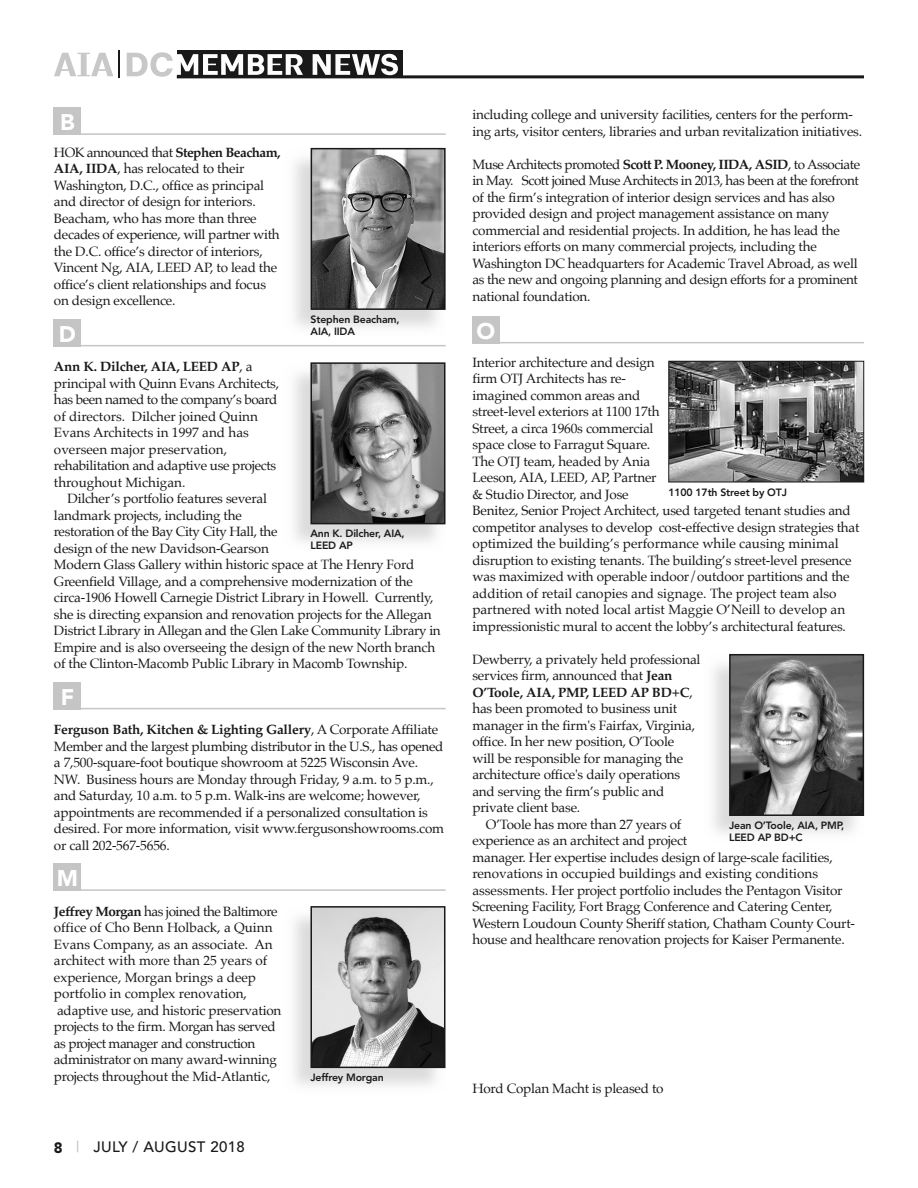
<style>
.page{position:relative;width:918px;height:1188px;background:#fff}
.page>*{position:absolute;margin:0;border:0;box-sizing:border-box;transform-origin:0 0}
.t1{font:900 22.5px "Avenir";color:#fff}
.t2{font:500 15px "Avenir";letter-spacing:.025em;color:#191919}
.t3{font:13.5px/16.5px "Palatino";letter-spacing:-.015em;color:#191919}
.t4{font:800 10.5px/12px "Avenir";letter-spacing:-.015em;color:#191919}
.s1{font-weight:700}
.s2{font-weight:900}
.s3{color:#c5c5c5}
</style>
<div class="page">
<hr style="left:177px;top:75px;width:687px;height:3px;background:#191919">
<div style="left:177px;top:50px;width:226px;height:28px;background:#191919"></div>
<svg style="left:54px;top:53px;width:59px;height:23px"></svg>
<hr style="left:118px;top:50px;width:2px;height:28px;background:#191919">
<svg style="left:127px;top:52px;width:176px;height:25px"></svg>
<svg style="left:313px;top:54px;width:85px;height:21px"></svg>
<div style="left:54px;top:108px;width:27px;height:27px;background:#c5c5c5"></div>
<hr style="left:54px;top:133px;width:392px;height:2px;background:#c5c5c5">
<div style="left:472px;top:317px;width:27px;height:27px;background:#c5c5c5"></div>
<hr style="left:472px;top:342px;width:392px;height:1px;background:#c5c5c5">
<div style="left:54px;top:320px;width:27px;height:27px;background:#c5c5c5"></div>
<hr style="left:54px;top:345px;width:392px;height:1px;background:#c5c5c5">
<div style="left:54px;top:682px;width:27px;height:27px;background:#c5c5c5"></div>
<hr style="left:54px;top:708px;width:392px;height:1px;background:#c5c5c5">
<div style="left:54px;top:864px;width:27px;height:27px;background:#c5c5c5"></div>
<hr style="left:54px;top:889px;width:392px;height:2px;background:#c5c5c5">
<img style="left:313px;top:909px;width:129px;height:156px">
<div style="left:310px;top:906px;width:135px;height:162px;border:2px solid #191919"></div>
<img style="left:294px;top:148px;width:143px;height:180px">
<img style="left:314px;top:151px;width:129px;height:156px">
<div style="left:311px;top:148px;width:135px;height:162px;border:2px solid #191919"></div>
<img style="left:732px;top:657px;width:129px;height:156px">
<div style="left:729px;top:654px;width:135px;height:162px;border:2px solid #191919"></div>
<img style="left:670px;top:363px;width:192px;height:117px">
<div style="left:668px;top:361px;width:196px;height:121px;border:1px solid #191919"></div>
<img style="left:313px;top:365px;width:129px;height:156px">
<div style="left:310px;top:362px;width:135px;height:162px;border:2px solid #191919"></div>
<h1 class="t1" style="left:60px;top:103px;width:16px">B</h1>
<p class="t3" style="left:54px;top:145px;width:228px">HOK announced that <span class="s1">Stephen Beacham, AIA, IIDA</span>, has relocated to their Washington, D.C., office as principal and director of design for interiors.<br>Beacham, who has more than three decades of experience, will partner with the D.C. office’s director of interiors, Vincent Ng, AIA, LEED AP, to lead the office’s client relationships and focus on design excellence.</p>
<p class="t3" style="left:472px;top:107px;width:391px">including college and university facilities, centers for the perform&shy;ing arts, visitor centers, libraries and urban revitalization initiatives.</p>
<p class="t3" style="left:472px;top:157px;width:389px">Muse Architects promoted <span class="s1">Scott P. Mooney, IIDA, ASID</span>, to Associate in May. Scott joined Muse Architects in 2013, has been at the forefront of the firm’s integration of interior design services and has also provided design and project management assistance on many commercial and residential projects. In addition, he has lead the interiors efforts on many commercial projects, including the Washington DC headquarters for Academic Travel Abroad, as well as the new and ongoing planning and design efforts for a prominent national foundation.</p>
<p class="t4" style="left:311px;top:313px;width:91px">Stephen Beacham,<br>AIA, IIDA</p>
<h1 class="t1" style="left:59px;top:315px;width:19px">D</h1>
<h1 class="t1" style="left:477px;top:312px;width:20px">O</h1>
<p class="t3" style="left:54px;top:359px;width:227px"><span class="s1">Ann K. Dilcher, AIA, LEED AP</span>, a principal with Quinn Evans Architects, has been named to the company’s board of directors. Dilcher joined Quinn Evans Architects in 1997 and has overseen major preservation, rehabilitation and adaptive use projects throughout Michigan.</p>
<p class="t3" style="left:54px;top:491px;width:388px;text-indent:14px">Dilcher’s portfolio features several<br>landmark projects, including the<br>restoration of the Bay City City Hall, the<br>design of the new Davidson-Gearson<br>Modern Glass Gallery within historic space at The Henry Ford Greenfield Village, and a comprehensive modernization of the circa-1906 Howell Carnegie District Library in Howell. Currently, she is directing expansion and renovation projects for the Allegan District Library in Allegan and the Glen Lake Community Library in Empire and is also overseeing the design of the new North branch of the Clinton-Macomb Public Library in Macomb Township.</p>
<p class="t4" style="left:310px;top:527px;width:96px">Ann K. Dilcher, AIA,<br>LEED AP</p>
<h1 class="t1" style="left:61px;top:678px;width:15px">F</h1>
<p class="t3" style="left:54px;top:722px;width:392px"><span class="s1">Ferguson Bath, Kitchen &amp; Lighting Gallery</span>, A Corporate Affiliate Member and the largest plumbing distributor in the U.S., has opened a 7,500-square-foot boutique showroom at 5225 Wisconsin Ave.<br>NW. Business hours are Monday through Friday, 9 a.m. to 5 p.m., and Saturday, 10 a.m. to 5 p.m. Walk-ins are welcome; however, appointments are recommended if a personalized consultation is desired. For more information, visit www.fergusonshowrooms.com or call 202-567-5656.</p>
<h1 class="t1" style="left:57px;top:859px;width:23px">M</h1>
<p class="t3" style="left:54px;top:904px;width:229px"><span class="s1">Jeffrey Morgan</span> has joined the Baltimore office of Cho Benn Holback, a Quinn Evans Company, as an associate. An architect with more than 25 years of experience, Morgan brings a deep portfolio in complex renovation, adaptive use, and historic preservation projects to the firm. Morgan has served as project manager and construction administrator on many award-winning projects throughout the Mid-Atlantic,</p>
<p class="t2" style="left:54px;top:1134px;width:192px"><span class="s2">8</span> <span class="s3">|</span> JULY / AUGUST 2018</p>
<p class="t4" style="left:310px;top:1071px;width:75px">Jeffrey Morgan</p>
<p class="t3" style="left:472px;top:355px;width:389px">Interior architecture and design<br>firm OTJ Architects has re-<br>imagined common areas and<br>street-level exteriors at 1100 17th<br>Street, a circa 1960s commercial<br>space close to Farragut Square.<br>The OTJ team, headed by Ania<br>Leeson, AIA, LEED, AP, Partner<br>&amp; Studio Director, and Jose<br>Benitez, Senior Project Architect, used targeted tenant studies and competitor analyses to develop cost-effective design strategies that optimized the building’s performance while causing minimal disruption to existing tenants. The building’s street-level presence was maximized with operable indoor/outdoor partitions and the addition of retail canopies and signage. The project team also partnered with noted local artist Maggie O’Neill to develop an impressionistic mural to accent the lobby’s architectural features.</p>
<p class="t3" style="left:472px;top:652px;width:230px">Dewberry, a privately held professional services firm, announced that <span class="s1">Jean O’Toole, AIA, PMP, LEED AP BD+C</span>, has been promoted to business unit manager in the firm's Fairfax, Virginia, office. In her new position, O’Toole<br>will be responsible for managing the architecture office's daily operations and serving the firm’s public and private client base.</p>
<p class="t3" style="left:472px;top:817px;width:384px;text-indent:14px">O’Toole has more than 27 years of<br>experience as an architect and project<br>manager. Her expertise includes design of large-scale facilities, renovations in occupied buildings and existing conditions assessments. Her project portfolio includes the Pentagon Visitor Screening Facility, Fort Bragg Conference and Catering Center, Western Loudoun County Sheriff station, Chatham County Court&shy;house and healthcare renovation projects for Kaiser Permanente.</p>
<p class="t4" style="left:668px;top:486px;width:120px">1100 17th Street by OTJ</p>
<p class="t4" style="left:729px;top:819px;width:117px">Jean O’Toole, AIA, PMP,<br>LEED AP BD+C</p>
<p class="t3" style="left:472px;top:1081px;width:193px">Hord Coplan Macht is pleased to</p>
</div>
